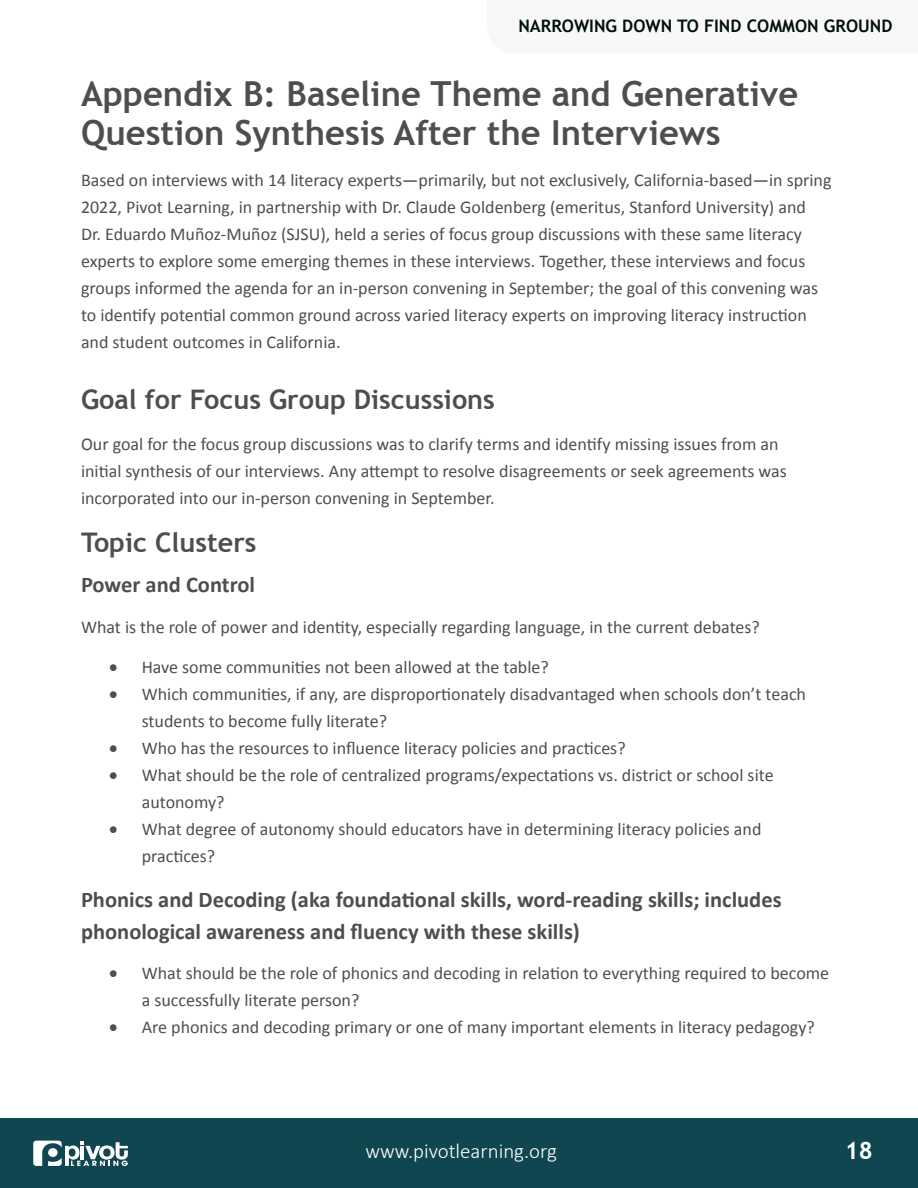
<style>
.page{position:relative;width:918px;height:1188px;background:#fff}
.page>*{position:absolute;margin:0;border:0;box-sizing:border-box;transform-origin:0 0}
.Paragraph{font:700 34.5px/39px "Trebuchet MS";color:#4e4e4e}
.Paragraph-2{font:700 27px "Trebuchet MS";color:#4e4e4e}
.t1{font:700 24px "Trebuchet MS";color:#fff}
.Paragraph_Bullet{font:700 22.5px/31.5px "Calibri";color:#4e4e4e}
.Paragraph-3{font:700 22.5px "Calibri";color:#4e4e4e}
.t2{font:300 21px "Calibri";color:#fff}
.Paragraph-4{font:18px/27px "Calibri";color:#4e4e4e}
.t3{font:700 17.25px "Trebuchet MS";color:#000f11}
.s1{font-family:"Lato"}
</style>
<div class="page">
<div style="left:0;top:1119px;width:918px;height:69px;background:#0f4650"></div>
<svg style="left:33px;top:1141px;width:95px;height:25px"></svg>
<p class="t3" style="left:518px;top:15px;width:376px">NARROWING DOWN TO FIND COMMON GROUND</p>
<p class="Paragraph" style="left:81px;top:75px;width:719px">Appendix B: Baseline Theme and Generative<br>Question Synthesis After the Interviews</p>
<p class="Paragraph-4" style="left:81px;top:167px;width:752px">Based on interviews with 14 literacy experts—primarily, but not exclusively, California-based—in spring 2022, Pivot Learning, in partnership with Dr. Claude Goldenberg (emeritus, Stanford University) and<br>Dr. Eduardo Muñoz-Muñoz (SJSU), held a series of focus group discussions with these same literacy experts to explore some emerging themes in these interviews. Together, these interviews and focus groups informed the agenda for an in-person convening in September; the goal of this convening was to identify potential common ground across varied literacy experts on improving literacy instruction and student outcomes in California.</p>
<p class="Paragraph-2" style="left:81px;top:383px;width:415px">Goal for Focus Group Discussions</p>
<p class="Paragraph-4" style="left:81px;top:431px;width:707px">Our goal for the focus group discussions was to clarify terms and identify missing issues from an initial synthesis of our interviews. Any attempt to resolve disagreements or seek agreements was incorporated into our in-person convening in September.</p>
<p class="Paragraph-2" style="left:81px;top:525px;width:177px">Topic Clusters</p>
<p class="Paragraph-3" style="left:81px;top:571px;width:176px">Power and Control</p>
<p class="Paragraph-4" style="left:81px;top:614px;width:680px">What is the role of power and identity, especially regarding language, in the current debates?</p>
<p class="Paragraph-4" style="left:108px;top:654px;width:442px"><span class="s1">•</span> Have some communities not been allowed at the table?</p>
<p class="Paragraph-4" style="left:142px;top:681px;width:666px;text-indent:-34px"><span class="s1">•</span> Which communities, if any, are disproportionately disadvantaged when schools don’t teach students to become fully literate?</p>
<p class="Paragraph-4" style="left:108px;top:735px;width:519px"><span class="s1">•</span> Who has the resources to influence literacy policies and practices?</p>
<p class="Paragraph-4" style="left:142px;top:762px;width:633px;text-indent:-34px"><span class="s1">•</span> What should be the role of centralized programs/expectations vs. district or school site autonomy?</p>
<p class="Paragraph-4" style="left:142px;top:816px;width:621px;text-indent:-34px"><span class="s1">•</span> What degree of autonomy should educators have in determining literacy policies and practices?</p>
<p class="Paragraph_Bullet" style="left:81px;top:884px;width:702px">Phonics and Decoding (aka foundational skills, word-reading skills; includes phonological awareness and fluency with these skills)</p>
<p class="Paragraph-4" style="left:142px;top:960px;width:689px;text-indent:-34px"><span class="s1">•</span> What should be the role of phonics and decoding in relation to everything required to become a successfully literate person?</p>
<p class="Paragraph-4" style="left:108px;top:1014px;width:708px"><span class="s1">•</span> Are phonics and decoding primary or one of many important elements in literacy pedagogy?</p>
<p class="t2" style="left:365px;top:1138px;width:193px">www.pivotlearning.org</p>
<h3 class="t1" style="left:845px;top:1136px;width:30px">18</h3>
</div>
